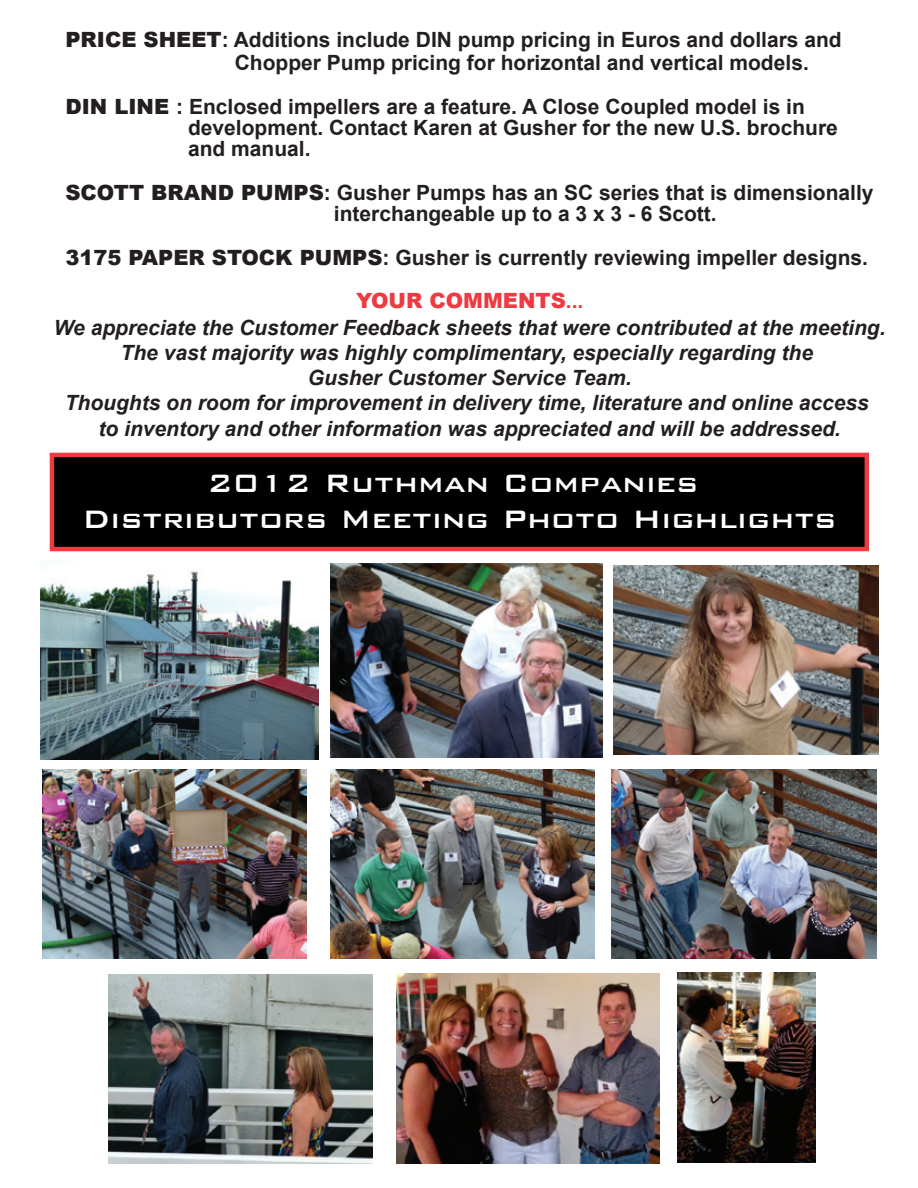
<style>
.page{position:relative;width:918px;height:1188px;background:#fff}
.page>*{position:absolute;margin:0;border:0;box-sizing:border-box;transform-origin:0 0}
.t1{font:500 33.6px/36px "Bank Gothic";color:#fff;text-align:center}
.t2{font:700 21px/21px "Arial";color:#231f20}
.t3{font:italic 700 21px/25.2px "Arial";color:#231f20;text-align:center}
.s1{font-weight:900}
.s2{font-weight:900;color:#ee3a41}
.s3{color:#ee3a41}
</style>
<div class="page">
<div style="left:50px;top:453px;width:819px;height:98px;background:#010101;border:4px solid #ee3a41"></div>
<img style="left:41px;top:571px;width:277px;height:188px">
<img style="left:331px;top:563px;width:271px;height:194px">
<img style="left:614px;top:566px;width:264px;height:189px">
<img style="left:42px;top:770px;width:265px;height:189px">
<img style="left:330px;top:770px;width:265px;height:189px">
<img style="left:612px;top:770px;width:264px;height:189px">
<img style="left:108px;top:974px;width:265px;height:189px">
<img style="left:396px;top:974px;width:264px;height:190px">
<img style="left:678px;top:973px;width:137px;height:190px">
<p class="t2" style="left:235px;top:28px;width:609px;line-height:23.2px;text-indent:-169px"><span class="s1">PRICE SHEET</span>: Additions include DIN pump pricing in Euros and dollars and<br>Chopper Pump pricing for horizontal and vertical models.</p>
<p class="t2" style="left:188px;top:97px;width:651px;text-indent:-123px"><span class="s1">DIN LINE</span> : Enclosed impellers are a feature. A Close Coupled model is in development. Contact Karen at Gusher for the new U.S. brochure and manual.</p>
<p class="t2" style="left:334px;top:183px;width:541px;text-indent:-269px"><span class="s1">SCOTT BRAND PUMPS</span>: Gusher Pumps has an SC series that is dimensionally interchangeable up to a 3 x 3 - 6 Scott.</p>
<p class="t2" style="left:65px;top:238px;width:804px;line-height:42.5px;text-align:center"><span class="s1">3175 PAPER STOCK PUMPS</span>: Gusher is currently reviewing impeller designs.<br><span class="s2">YOUR COMMENTS</span><span class="s3">...</span></p>
<p class="t3" style="left:54px;top:316px;width:833px">We appreciate the Customer Feedback sheets that were contributed at the meeting.<br>The vast majority was highly complimentary, especially regarding the<br>Gusher Customer Service Team.<br>Thoughts on room for improvement in delivery time, literature and online access<br>to inventory and other information was appreciated and will be addressed.</p>
<h1 class="t1" style="left:82px;top:462px;width:756px">2012 Ruthman Companies<br>Distributors Meeting Photo Highlights</h1>
</div>
